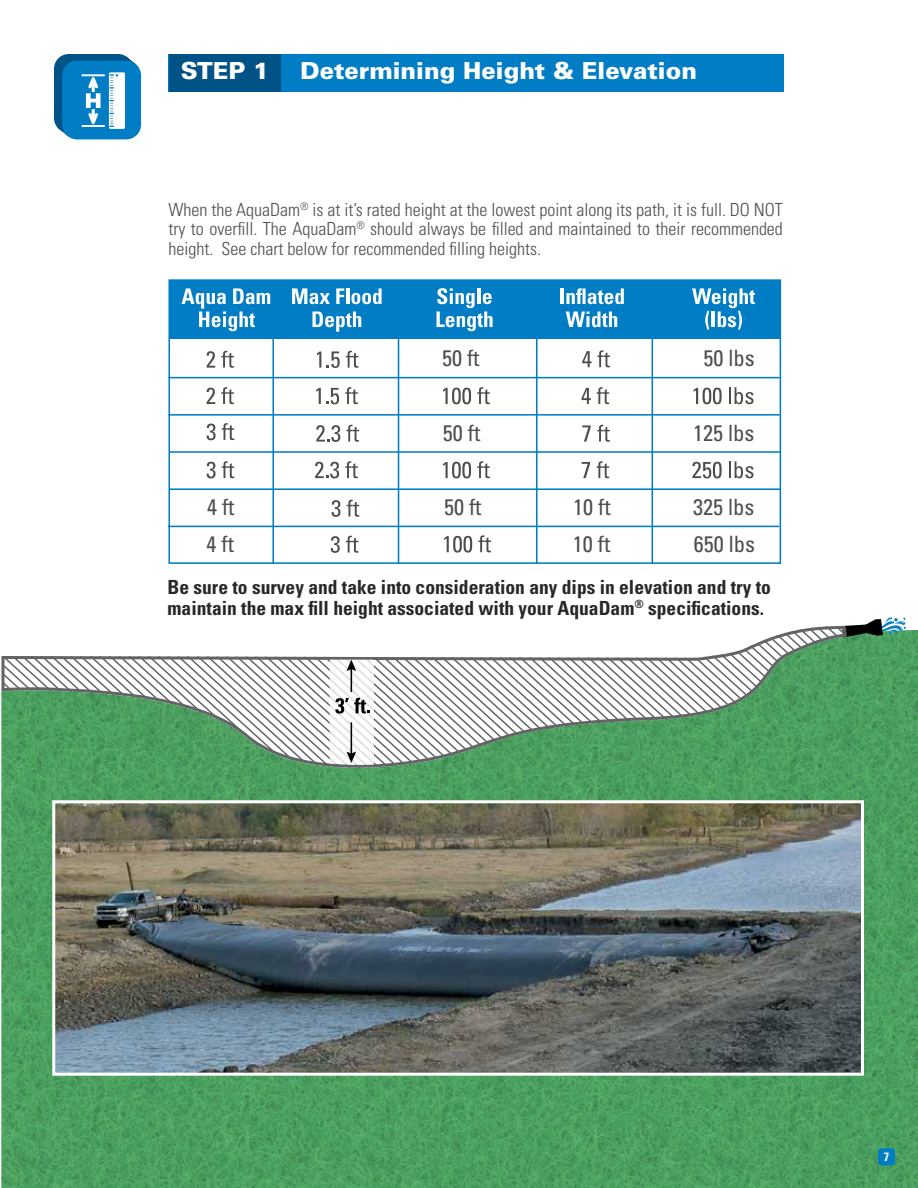
<style>
.page{position:relative;width:918px;height:1188px;background:#fff}
.page>*{position:absolute;margin:0;border:0;box-sizing:border-box;transform-origin:0 0}
.t1{font:900 23.4px "Univers LT Std";color:#fff}
.t2{font:condensed 22.5px/37.5px "Univers LT Std";color:#4d4d4f}
.t3{font:700 condensed 19.5px/21px "Univers LT Std";color:#292829}
.t4{font:300 condensed 18px/19.5px "Univers LT Std";color:#4d4d4f;text-align:justify}
.t5{font:700 condensed 12px "Univers LT Std";color:#fff}
</style>
<div class="page">
<div style="left:168px;top:279px;width:613px;height:285px;background:#fff;border:2px solid #007dc5"></div>
<img style="left:1px;top:630px;width:917px;height:558px">
<div style="left:54px;top:54px;width:79px;height:79px;background:#005287;border-radius:15px"></div>
<svg style="left:58px;top:128px;width:10px;height:9px"></svg>
<svg style="left:126px;top:56px;width:10px;height:8px"></svg>
<div style="left:62px;top:61px;width:79px;height:78px;background:#007dc5;border-radius:15px"></div>
<svg style="left:81px;top:72px;width:44px;height:57px"></svg>
<div style="left:169px;top:54px;width:615px;height:38px;background:#007dc5"></div>
<div style="left:169px;top:54px;width:112px;height:38px;background:#005287"></div>
<svg style="left:3px;top:617px;width:903px;height:164px"></svg>
<img style="left:56px;top:804px;width:804px;height:268px">
<div style="left:52px;top:800px;width:812px;height:276px;border:3px solid #fff"></div>
<div style="left:169px;top:280px;width:611px;height:59px;background:#007dc5"></div>
<svg style="left:206px;top:388px;width:9px;height:16px"></svg>
<svg style="left:221px;top:387px;width:13px;height:17px"></svg>
<svg style="left:316px;top:388px;width:23px;height:16px"></svg>
<svg style="left:345px;top:387px;width:13px;height:17px"></svg>
<svg style="left:443px;top:388px;width:28px;height:16px"></svg>
<svg style="left:477px;top:387px;width:13px;height:17px"></svg>
<svg style="left:582px;top:388px;width:9px;height:16px"></svg>
<svg style="left:597px;top:387px;width:12px;height:17px"></svg>
<svg style="left:694px;top:388px;width:28px;height:16px"></svg>
<svg style="left:729px;top:387px;width:25px;height:17px"></svg>
<svg style="left:206px;top:462px;width:10px;height:16px"></svg>
<svg style="left:222px;top:461px;width:12px;height:17px"></svg>
<svg style="left:315px;top:462px;width:24px;height:16px"></svg>
<svg style="left:345px;top:461px;width:13px;height:17px"></svg>
<svg style="left:443px;top:462px;width:28px;height:16px"></svg>
<svg style="left:477px;top:461px;width:13px;height:17px"></svg>
<svg style="left:582px;top:462px;width:8px;height:16px"></svg>
<svg style="left:597px;top:461px;width:12px;height:17px"></svg>
<svg style="left:692px;top:462px;width:30px;height:16px"></svg>
<svg style="left:729px;top:461px;width:25px;height:17px"></svg>
<svg style="left:292px;top:288px;width:38px;height:16px"></svg>
<svg style="left:336px;top:288px;width:8px;height:16px"></svg>
<hr style="left:346px;top:288px;width:3px;height:16px;background:#fff">
<svg style="left:351px;top:288px;width:31px;height:16px"></svg>
<svg style="left:312px;top:312px;width:49px;height:20px"></svg>
<svg style="left:182px;top:288px;width:88px;height:43px"></svg>
<svg style="left:437px;top:288px;width:56px;height:43px"></svg>
<hr style="left:561px;top:288px;width:3px;height:16px;background:#fff">
<svg style="left:566px;top:288px;width:58px;height:16px"></svg>
<svg style="left:566px;top:312px;width:51px;height:15px"></svg>
<svg style="left:692px;top:288px;width:63px;height:42px"></svg>
<hr style="left:168px;top:377px;width:612px;height:1px;background:#007dc5">
<hr style="left:272px;top:334px;width:2px;height:230px;background:#007dc5">
<hr style="left:398px;top:333px;width:1px;height:231px;background:#007dc5">
<hr style="left:536px;top:330px;width:2px;height:234px;background:#007dc5">
<hr style="left:652px;top:332px;width:1px;height:232px;background:#007dc5">
<hr style="left:168px;top:414px;width:612px;height:2px;background:#007dc5">
<hr style="left:169px;top:451px;width:612px;height:2px;background:#007dc5">
<hr style="left:169px;top:488px;width:612px;height:2px;background:#007dc5">
<hr style="left:168px;top:526px;width:611px;height:1px;background:#007dc5">
<svg style="left:206px;top:424px;width:10px;height:16px"></svg>
<svg style="left:222px;top:423px;width:12px;height:17px"></svg>
<svg style="left:206px;top:351px;width:9px;height:17px"></svg>
<svg style="left:221px;top:351px;width:13px;height:17px"></svg>
<svg style="left:444px;top:536px;width:28px;height:17px"></svg>
<svg style="left:478px;top:535px;width:13px;height:17px"></svg>
<svg style="left:317px;top:351px;width:4px;height:17px"></svg>
<svg style="left:327px;top:351px;width:13px;height:17px"></svg>
<svg style="left:346px;top:351px;width:13px;height:17px"></svg>
<svg style="left:316px;top:425px;width:24px;height:17px"></svg>
<svg style="left:346px;top:425px;width:13px;height:17px"></svg>
<svg style="left:331px;top:500px;width:10px;height:17px"></svg>
<svg style="left:347px;top:500px;width:12px;height:17px"></svg>
<svg style="left:330px;top:536px;width:10px;height:17px"></svg>
<svg style="left:346px;top:536px;width:13px;height:17px"></svg>
<svg style="left:582px;top:350px;width:28px;height:17px"></svg>
<svg style="left:582px;top:425px;width:9px;height:17px"></svg>
<svg style="left:597px;top:425px;width:13px;height:17px"></svg>
<div style="left:878px;top:1148px;width:17px;height:17px;background:#007dc5;border-radius:3px"></div>
<p class="t1" style="left:181px;top:56px;width:90px">STEP 1</p>
<p class="t1" style="left:300px;top:56px;width:398px">Determining Height &amp; Elevation</p>
<p class="t4" style="left:168px;top:199px;width:616px">When the AquaDam<sup>®</sup> is at it’s rated height at the lowest point along its path, it is full. DO NOT try to overfill. The AquaDam<sup>®</sup> should always be filled and maintained to their recommended height. See chart below for recommended filling heights.</p>
<p class="t2" style="left:207px;top:487px;width:29px">4 ft<br>4 ft</p>
<p class="t2" style="left:442px;top:338px;width:39px">50 ft</p>
<p class="t2" style="left:704px;top:338px;width:53px">50 lbs</p>
<p class="t2" style="left:443px;top:414px;width:39px">50 ft</p>
<p class="t2" style="left:693px;top:414px;width:63px">125 lbs</p>
<p class="t2" style="left:444px;top:488px;width:39px">50 ft</p>
<p class="t2" style="left:573px;top:488px;width:39px;line-height:36.8px">10 ft<br>10 ft</p>
<p class="t2" style="left:693px;top:487px;width:63px">325 lbs<br>650 lbs</p>
<p class="t3" style="left:168px;top:576px;width:605px">Be sure to survey and take into consideration any dips in elevation and try to maintain the max fill height associated with your AquaDam<sup>®</sup> specifications.</p>
<p class="t5" style="left:884px;top:1149px;width:7px">7</p>
</div>
